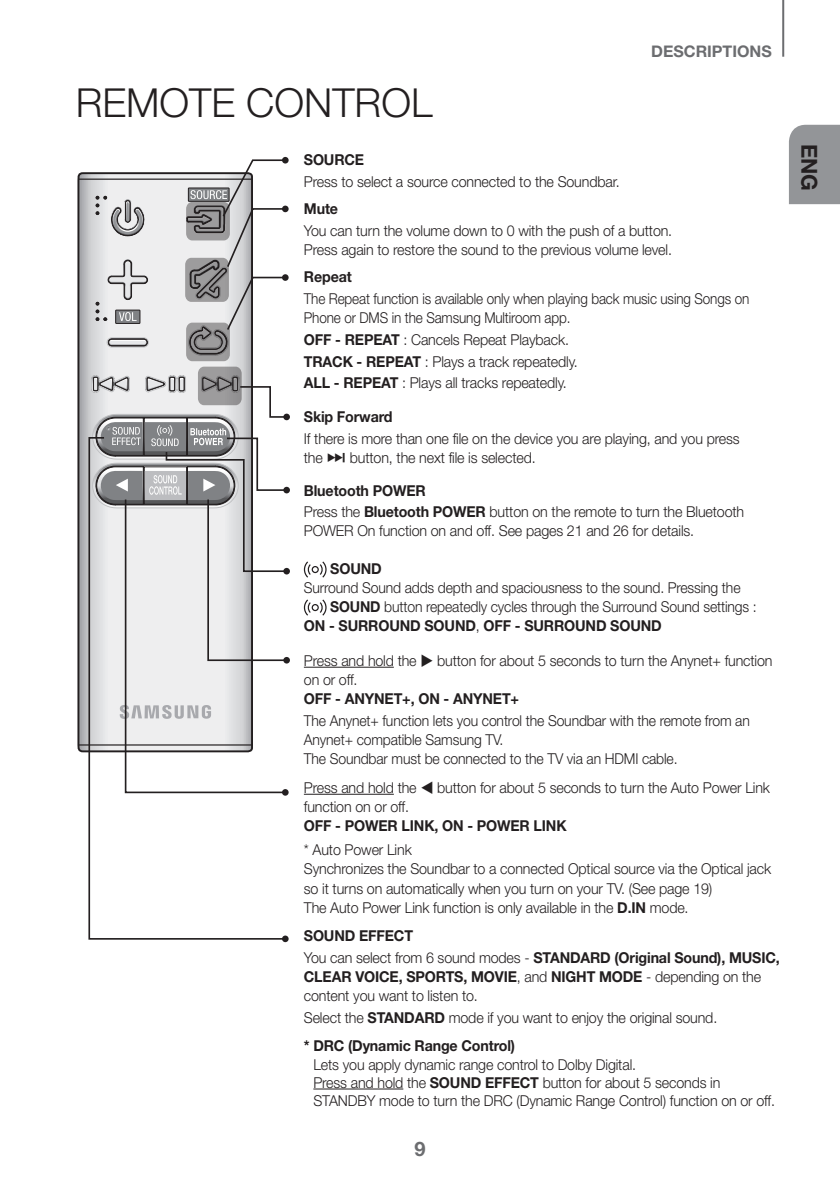
<style>
.page{position:relative;width:840px;height:1191px;background:#fff}
.page>*{position:absolute;margin:0;border:0;box-sizing:border-box;transform-origin:0 0}
.Title1{font:300 40px "Helvetica Neue cp";color:#231f20}
.t1{font:700 22px "Helvetica Neue cp";color:#231f20}
.t2{font:700 20px "Helvetica Neue cp";color:#6c6d70}
.t3{font:700 16px "Helvetica Neue cp";color:#6c6d70}
.t4{font:300 15px/19px "Helvetica Neue cp";letter-spacing:-.01em;color:#231f20;scale:.95 1}
.t5{font:300 15px/19px "Helvetica Neue cp";letter-spacing:-.01em;color:#231f20;scale:.93 1}
.t6{font:300 15px/21.8px "Helvetica Neue cp";letter-spacing:-.01em;color:#231f20;scale:.9 1}
.t7{font:700 15px/21.8px "Helvetica Neue cp";letter-spacing:-.01em;color:#231f20;scale:.95 1}
.s1{font-weight:700}
.s2{font-family:"SIBD P1400";font-weight:400}
.s3{font-weight:300}
</style>
<div class="page">
<hr style="left:781px;top:0;width:2px;height:57px;background:#6c6d70">
<div style="left:789px;top:125px;width:50px;height:79px;background:#939598"></div>
<svg style="left:77px;top:172px;width:176px;height:581px;background:#cecfd0"></svg>
<svg style="left:107px;top:337px;width:42px;height:10px"></svg>
<svg style="left:96px;top:196px;width:49px;height:41px;background:#bfbfc1"></svg>
<hr style="left:78px;top:744px;width:174px;height:1px;background:#231f20">
<hr style="left:78px;top:178px;width:174px;height:2px;background:#231f20">
<div style="left:116px;top:310px;width:24px;height:13px;background:#808285"></div>
<div style="left:115px;top:310px;width:25px;height:14px;border:1px solid #231f20"></div>
<svg style="left:96px;top:259px;width:52px;height:62px;background:#d0d0d1"></svg>
<div style="left:198px;top:367px;width:43px;height:38px;background:linear-gradient(to right,#a1a0a1,#949394);border-radius:7px"></div>
<svg style="left:186px;top:323px;width:44px;height:38px"></svg>
<svg style="left:185px;top:258px;width:44px;height:44px"></svg>
<div style="left:283px;top:487px;width:7px;height:6px;background:#231f20;border-radius:50%"></div>
<div style="left:283px;top:568px;width:7px;height:6px;background:#231f20;border-radius:50%"></div>
<svg style="left:186px;top:157px;width:102px;height:198px"></svg>
<div style="left:282px;top:274px;width:6px;height:7px;background:#231f20;border-radius:50%"></div>
<svg style="left:88px;top:436px;width:199px;height:504px"></svg>
<div style="left:282px;top:935px;width:6px;height:7px;background:#231f20;border-radius:50%"></div>
<svg style="left:124px;top:662px;width:163px;height:132px"></svg>
<svg style="left:282px;top:789px;width:6px;height:6px"></svg>
<svg style="left:91px;top:375px;width:197px;height:287px"></svg>
<div style="left:283px;top:657px;width:7px;height:6px;background:#231f20;border-radius:50%"></div>
<svg style="left:304px;top:561px;width:22px;height:16px"></svg>
<svg style="left:304px;top:599px;width:22px;height:16px"></svg>
<hr style="left:313px;top:1088px;width:90px;height:1px;background:#231f20">
<hr style="left:304px;top:667px;width:89px;height:1px;background:#231f20">
<hr style="left:304px;top:794px;width:89px;height:1px;background:#231f20">
<p class="Title1" style="left:76px;top:79px;width:358px">REMOTE CONTROL</p>
<p class="t4" style="left:304px;top:149px;width:334px;line-height:21.8px"><span class="s1">SOURCE<br></span>Press to select a source connected to the Soundbar.</p>
<p class="t3" style="left:650px;top:42px;width:122px">DESCRIPTIONS</p>
<p class="t4" style="left:304px;top:198px;width:389px;line-height:21.8px"><span class="s1">Mute<br></span>You can turn the volume down to 0 with the push of a button.</p>
<p class="t4" style="left:304px;top:240px;width:389px">Press again to restore the sound to the previous volume level.</p>
<p class="t6" style="left:304px;top:266px;width:496px"><span class="s1">Repeat<br></span>The Repeat function is available only when playing back music using Songs on</p>
<p class="t6" style="left:304px;top:307px;width:306px">Phone or DMS in the Samsung Multiroom app.<br><span class="s1">OFF - REPEAT</span> : Cancels Repeat Playback.<br><span class="s1">TRACK - REPEAT</span> : Plays a track repeatedly.<br><span class="s1">ALL - REPEAT</span> : Plays all tracks repeatedly.</p>
<p class="t4" style="left:304px;top:406px;width:460px;line-height:21.8px"><span class="s1">Skip Forward<br></span>If there is more than one file on the device you are playing, and you press</p>
<p class="t4" style="left:304px;top:442px;width:245px;line-height:32.2px">the <span class="s2">]</span> button, the next file is selected.<br><span class="s1">Bluetooth POWER</span></p>
<p class="t4" style="left:304px;top:503px;width:465px">Press the <span class="s1">Bluetooth POWER</span> button on the remote to turn the Bluetooth<br>POWER On function on and off. See pages 21 and 26 for details.</p>
<p class="t7" style="left:330px;top:558px;width:56px">SOUND</p>
<p class="t5" style="left:304px;top:579px;width:471px">Surround Sound adds depth and spaciousness to the sound. Pressing the</p>
<p class="t5" style="left:330px;top:598px;width:460px"><span class="s1">SOUND</span> button repeatedly cycles through the Surround Sound settings :</p>
<p class="t7" style="left:304px;top:615px;width:378px">ON - SURROUND SOUND<span class="s3">,</span> OFF - SURROUND SOUND</p>
<p class="t4" style="left:304px;top:651px;width:494px">Press and hold the ◆ button for about 5 seconds to turn the Anynet+ function on or off.<br><span class="s1">OFF - ANYNET+, ON - ANYNET+</span></p>
<p class="t5" style="left:304px;top:711px;width:481px">The Anynet+ function lets you control the Soundbar with the remote from an<br>Anynet+ compatible Samsung TV.<br>The Soundbar must be connected to the TV via an HDMI cable.</p>
<p class="t4" style="left:304px;top:778px;width:492px">Press and hold the ▼ button for about 5 seconds to turn the Auto Power Link function on or off.<br><span class="s1">OFF - POWER LINK, ON - POWER LINK</span></p>
<p class="t4" style="left:304px;top:840px;width:493px">* Auto Power Link<br>Synchronizes the Soundbar to a connected Optical source via the Optical jack so it turns on automatically when you turn on your TV. (See page 19)<br>The Auto Power Link function is only available in the <span class="s1">D.IN</span> mode.</p>
<p class="t7" style="left:304px;top:925px;width:502px">SOUND EFFECT<br><span class="s3">You can select from 6 sound modes -</span> STANDARD (Original Sound), MUSIC,</p>
<p class="t4" style="left:304px;top:967px;width:482px"><span class="s1">CLEAR VOICE, SPORTS, MOVIE</span>, and <span class="s1">NIGHT MODE</span> - depending on the content you want to listen to.</p>
<p class="t4" style="left:304px;top:1004px;width:436px;line-height:27.6px">Select the <span class="s1">STANDARD</span> mode if you want to enjoy the original sound. <span class="s1">* DRC (Dynamic Range Control)</span></p>
<p class="t4" style="left:313px;top:1055px;width:487px;line-height:18px">Lets you apply dynamic range control to Dolby Digital.<br>Press and hold the <span class="s1">SOUND EFFECT</span> button for about 5 seconds in<br>STANDBY mode to turn the DRC (Dynamic Range Control) function on or off.</p>
<h3 class="t2" style="left:414px;top:1137px;width:13px">9</h3>
<h2 class="t1" style="left:821px;top:144px;width:49px;rotate:90deg">ENG</h2>
</div>
